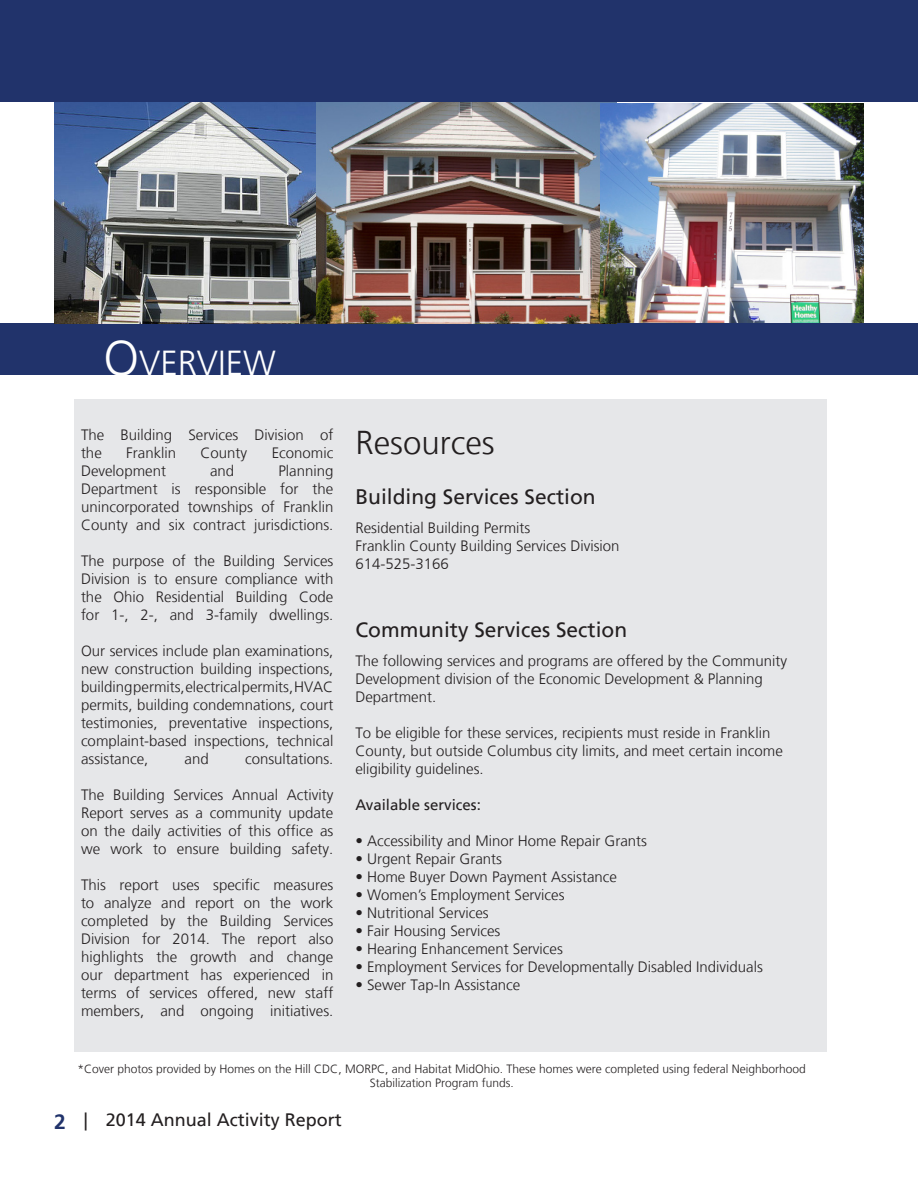
<style>
.page{position:relative;width:918px;height:1188px;background:#fff}
.page>*{position:absolute;margin:0;border:0;box-sizing:border-box;transform-origin:0 0}
.Header_in_Blue_Boxes{font:300 34.65px "Frutiger";color:#fff}
.Header_in_Blue_Boxes-2{font:300 33px "Frutiger";color:#231f20}
.Header_in_Blue_Boxes-3{font:21px "Frutiger";color:#231f20}
.t1{font:18px "Frutiger";color:#231f20}
.Body10{font:300 15px/18px "Frutiger";color:#231f20;text-align:justify}
.Header_in_Blue_Boxes-4{font:300 15px/18px "Frutiger";color:#231f20}
.Header_in_Blue_Boxes-5{font:15px "Frutiger";color:#231f20}
.Header_in_Blue_Boxes-6{font:300 12px/14.4px "Frutiger";color:#231f20;text-align:center}
.s1{font-size:49.5px}
.s2{font-weight:700;font-size:21px;color:#21336b}
</style>
<div class="page">
<div style="left:74px;top:400px;width:753px;height:652px;background:#e6e7e9"></div>
<div style="left:0;top:323px;width:918px;height:52px;background:#21336b"></div>
<img style="left:54px;top:101px;width:562px;height:223px">
<img style="left:600px;top:103px;width:264px;height:219px">
<div style="left:0;top:0;width:918px;height:101px;background:#21336b"></div>
<p class="Header_in_Blue_Boxes" style="left:104px;top:343px;width:174px"><span class="s1">O</span>VERVIEW</p>
<p class="Body10" style="left:81px;top:426px;width:254px">The Building Services Division of the</p>
<p class="Body10" style="left:126px;top:444px;width:51px">Franklin</p>
<p class="Body10" style="left:201px;top:444px;width:48px">County</p>
<p class="Body10" style="left:272px;top:444px;width:63px">Economic</p>
<p class="Body10" style="left:81px;top:462px;width:87px">Development</p>
<p class="Body10" style="left:210px;top:462px;width:26px">and</p>
<p class="Body10" style="left:81px;top:462px;width:254px;text-indent:197px">Planning Department is responsible for the unincorporated townships of Franklin County and six contract jurisdictions.</p>
<p class="Body10" style="left:81px;top:552px;width:254px">The purpose of the Building Services Division is to ensure compliance with the Ohio Residential Building Code for 1-, 2-, and 3-family dwellings.</p>
<p class="Body10" style="left:81px;top:642px;width:254px">Our services include plan examinations, new construction building inspections, building permits, electrical permits, HVAC permits, building condemnations, court testimonies, preventative inspections, complaint-based inspections, technical assistance,</p>
<p class="Body10" style="left:185px;top:750px;width:26px">and</p>
<p class="Body10" style="left:245px;top:750px;width:90px">consultations.</p>
<p class="Body10" style="left:81px;top:786px;width:254px">The Building Services Annual Activity Report serves as a community update on the daily activities of this office as we work to ensure building safety.</p>
<p class="Body10" style="left:81px;top:876px;width:254px">This report uses specific measures to analyze and report on the work completed by the Building Services Division for 2014. The report also highlights the growth and change our department has experienced in terms of services offered, new staff members, and ongoing initiatives.</p>
<p class="Header_in_Blue_Boxes-2" style="left:355px;top:424px;width:141px">Resources</p>
<p class="Header_in_Blue_Boxes-3" style="left:355px;top:484px;width:242px">Building Services Section</p>
<p class="Header_in_Blue_Boxes-4" style="left:355px;top:519px;width:177px">Residential Building Permits</p>
<p class="Header_in_Blue_Boxes-4" style="left:355px;top:537px;width:266px">Franklin County Building Services Division</p>
<p class="Header_in_Blue_Boxes-4" style="left:355px;top:555px;width:95px">614-525-3166</p>
<p class="Header_in_Blue_Boxes-3" style="left:355px;top:618px;width:273px">Community Services Section</p>
<p class="Header_in_Blue_Boxes-4" style="left:355px;top:652px;width:433px">The following services and programs are offered by the Community<br>Development division of the Economic Development &amp; Planning<br>Department.</p>
<p class="Header_in_Blue_Boxes-4" style="left:355px;top:724px;width:429px">To be eligible for these services, recipients must reside in Franklin<br>County, but outside Columbus city limits, and meet certain income eligibility guidelines.</p>
<p class="Header_in_Blue_Boxes-5" style="left:355px;top:796px;width:127px">Available services:</p>
<p class="Header_in_Blue_Boxes-4" style="left:355px;top:832px;width:293px">• Accessibility and Minor Home Repair Grants</p>
<p class="Header_in_Blue_Boxes-4" style="left:355px;top:850px;width:148px">• Urgent Repair Grants</p>
<p class="Header_in_Blue_Boxes-4" style="left:355px;top:868px;width:263px">• Home Buyer Down Payment Assistance</p>
<p class="Header_in_Blue_Boxes-4" style="left:355px;top:886px;width:211px">• Women’s Employment Services</p>
<p class="Header_in_Blue_Boxes-4" style="left:355px;top:904px;width:135px">• Nutritional Services</p>
<p class="Header_in_Blue_Boxes-4" style="left:355px;top:922px;width:147px">• Fair Housing Services</p>
<p class="Header_in_Blue_Boxes-4" style="left:355px;top:940px;width:209px">• Hearing Enhancement Services</p>
<p class="Header_in_Blue_Boxes-4" style="left:355px;top:958px;width:409px">• Employment Services for Developmentally Disabled Individuals</p>
<p class="Header_in_Blue_Boxes-4" style="left:355px;top:976px;width:167px">• Sewer Tap-In Assistance</p>
<p class="Header_in_Blue_Boxes-6" style="left:78px;top:1062px;width:730px">*Cover photos provided by Homes on the Hill CDC, MORPC, and Habitat MidOhio. These homes were completed using federal Neighborhood<br>Stabilization Program funds.</p>
<p class="t1" style="left:54px;top:1109px;width:289px"><span class="s2">2</span> | 2014 Annual Activity Report</p>
</div>
